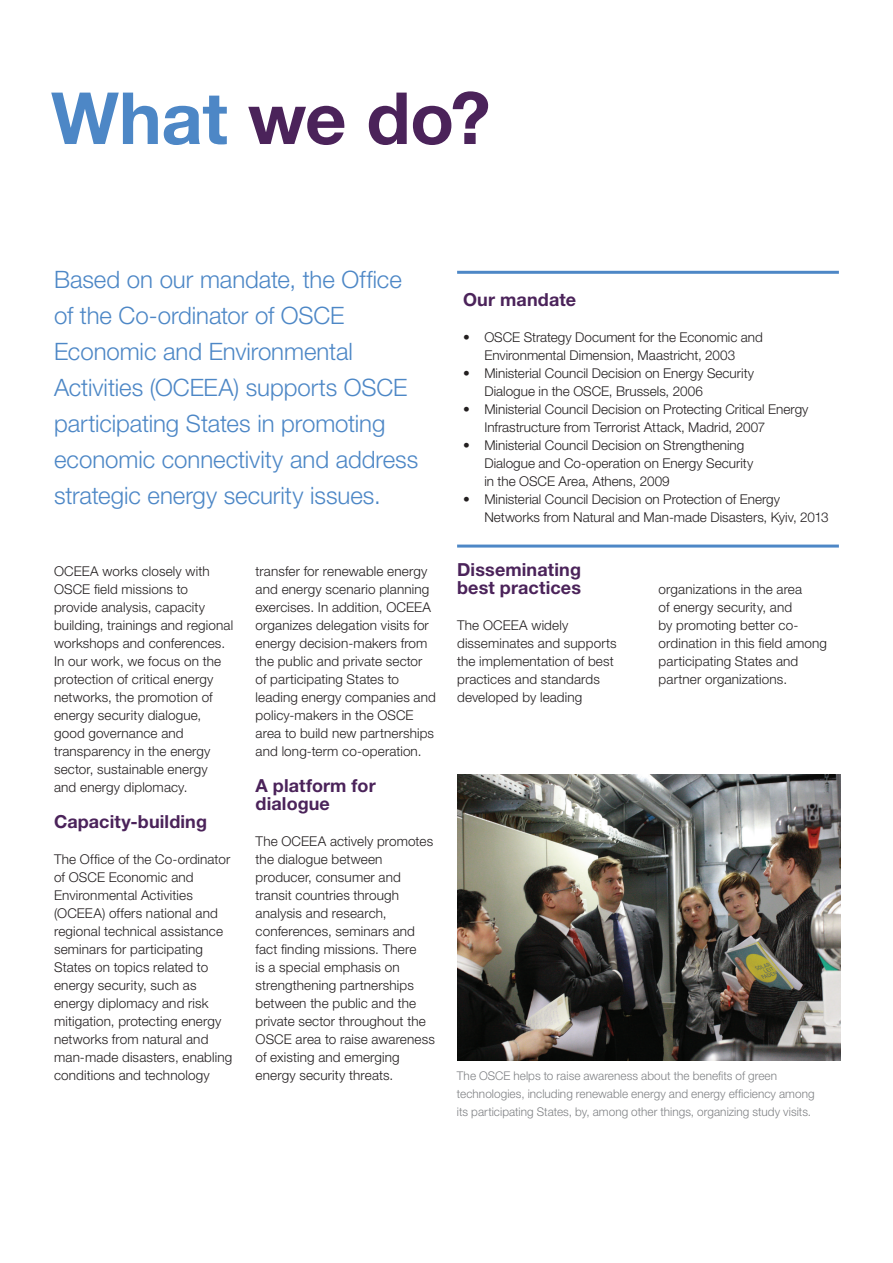
<style>
.page{position:relative;width:893px;height:1263px;background:#fff}
.page>*{position:absolute;margin:0;border:0;box-sizing:border-box;transform-origin:0 0}
.t1{font:700 72px "Helvetica Neue LT Std";letter-spacing:-.005em;color:#4b235a}
.t2{font:300 24px/36px "Helvetica Neue LT Pro";letter-spacing:-.005em;color:#4d87c6}
.t3{font:700 18px/18px "Helvetica Neue LT Std";letter-spacing:.005em;color:#4b235a}
.t4{font:300 13.5px/18px "Helvetica Neue LT Std";letter-spacing:.01em;color:#231f20}
.t5{font:300 12px/18px "Helvetica Neue LT Std";letter-spacing:.005em;color:#808285}
.s1{color:#4d87c6}
</style>
<div class="page">
<hr style="left:457px;top:271px;width:382px;height:3px;background:#4d87c6">
<hr style="left:457px;top:545px;width:382px;height:3px;background:#4d87c6">
<img style="left:457px;top:774px;width:383px;height:286px">
<h1 class="t1" style="left:51px;top:74px;width:441px"><span class="s1">What</span> we do?</h1>
<h2 class="t2" style="left:54px;top:261px;width:366px">Based on our mandate, the Office of the Co-ordinator of OSCE<br>Economic and Environmental<br>Activities (OCEEA) supports OSCE participating States in promoting economic connectivity and address strategic energy security issues.</h2>
<p class="t4" style="left:54px;top:562px;width:181px">OCEEA works closely with<br>OSCE field missions to provide analysis, capacity building, trainings and regional workshops and conferences.<br>In our work, we focus on the protection of critical energy networks, the promotion of energy security dialogue, good governance and transparency in the energy sector, sustainable energy and energy diplomacy.</p>
<h3 class="t3" style="left:54px;top:812px;width:154px">Capacity-building</h3>
<p class="t4" style="left:54px;top:850px;width:180px">The Office of the Co-ordinator of OSCE Economic and<br>Environmental Activities (OCEEA) offers national and regional technical assistance seminars for participating<br>States on topics related to energy security, such as energy diplomacy and risk mitigation, protecting energy networks from natural and man-made disasters, enabling conditions and technology</p>
<p class="t4" style="left:256px;top:562px;width:182px">transfer for renewable energy and energy scenario planning exercises. In addition, OCEEA organizes delegation visits for energy decision-makers from the public and private sector of participating States to leading energy companies and policy-makers in the OSCE area to build new partnerships and long-term co-operation.</p>
<h3 class="t3" style="left:256px;top:776px;width:122px">A platform for dialogue</h3>
<p class="t4" style="left:256px;top:832px;width:181px">The OCEEA actively promotes the dialogue between producer, consumer and transit countries through analysis and research, conferences, seminars and fact finding missions. There<br>is a special emphasis on strengthening partnerships between the public and the private sector throughout the<br>OSCE area to raise awareness of existing and emerging energy security threats.</p>
<h3 class="t3" style="left:463px;top:290px;width:115px">Our mandate</h3>
<p class="t4" style="left:463px;top:328px;width:301px;text-align:center">• OSCE Strategy Document for the Economic and<br>Environmental Dimension, Maastricht, 2003</p>
<p class="t4" style="left:484px;top:364px;width:271px;text-indent:-21px">• Ministerial Council Decision on Energy Security<br>Dialogue in the OSCE, Brussels, 2006</p>
<p class="t4" style="left:484px;top:400px;width:326px;text-indent:-21px">• Ministerial Council Decision on Protecting Critical Energy<br>Infrastructure from Terrorist Attack, Madrid, 2007</p>
<p class="t4" style="left:484px;top:436px;width:271px;text-indent:-21px">• Ministerial Council Decision on Strengthening<br>Dialogue and Co-operation on Energy Security in the OSCE Area, Athens, 2009</p>
<p class="t4" style="left:484px;top:490px;width:346px;text-indent:-21px">• Ministerial Council Decision on Protection of Energy<br>Networks from Natural and Man-made Disasters, Kyiv, 2013</p>
<h3 class="t3" style="left:457px;top:560px;width:125px">Disseminating best practices</h3>
<p class="t4" style="left:457px;top:616px;width:161px">The OCEEA widely disseminates and supports the implementation of best practices and standards developed by leading</p>
<p class="t4" style="left:659px;top:580px;width:170px">organizations in the area<br>of energy security, and<br>by promoting better co&shy;ordination in this field among participating States and partner organizations.</p>
<p class="t5" style="left:457px;top:1066px;width:359px">The OSCE helps to raise awareness about the benefits of green technologies, including renewable energy and energy efficiency among its participating States, by, among other things, organizing study visits.</p>
</div>
